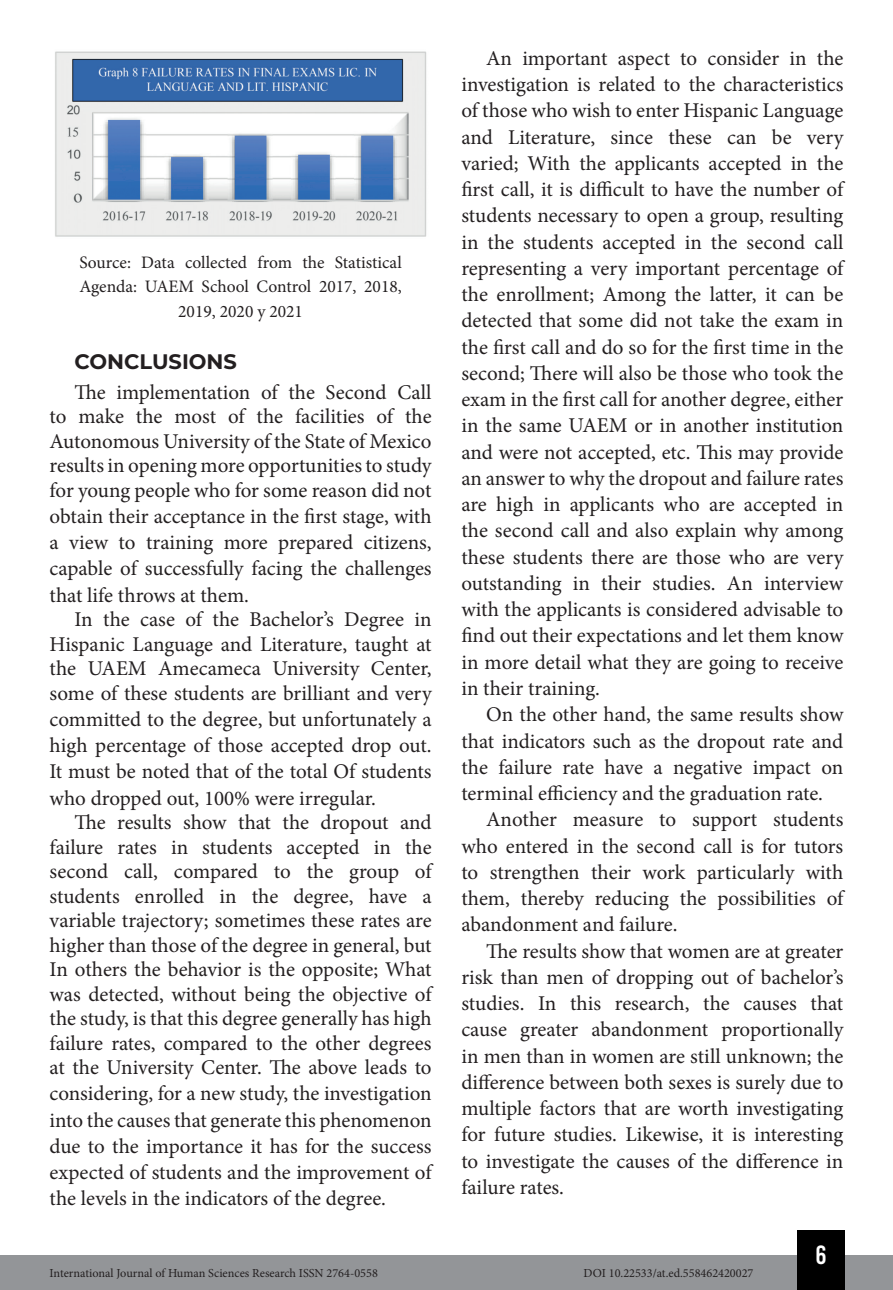
<style>
.page{position:relative;width:893px;height:1290px;background:#fff}
.page>*{position:absolute;margin:0;border:0;box-sizing:border-box;transform-origin:0 0}
.t1{font:26.25px "Bebas Kai";color:#fff}
.TXT{font:21px/26.2px "Minion Pro";color:#231f20;text-align:justify}
.TITULO{font:700 21px "Montserrat";color:#231f20}
.INFO{font:17.5px/24.5px "Minion Pro";color:#231f20;text-align:center}
.t2{font:12.25px "Minion Pro";color:#231f20}
</style>
<div class="page">
<div style="left:0;top:1255px;width:893px;height:35px;background:#939598"></div>
<div style="left:797px;top:1230px;width:48px;height:60px;background:#000"></div>
<img style="left:55px;top:51px;width:372px;height:186px">
<p class="INFO" style="left:79px;top:250px;width:324px">Source: Data collected from the Statistical<br>Agenda: UAEM School Control 2017, 2018,<br>2019, 2020 y 2021</p>
<p class="TITULO" style="left:74px;top:346px;width:164px">CONCLUSIONS</p>
<p class="TXT" style="left:50px;top:379px;width:384px;line-height:25.4px;text-indent:25px">The implementation of the Second Call to make the most of the facilities of the Autonomous University of the State of Mexico results in opening more opportunities to study for young people who for some reason did not obtain their acceptance in the first stage, with a view to training more prepared citizens, capable of successfully facing the challenges that life throws at them.</p>
<p class="TXT" style="left:50px;top:607px;width:384px;line-height:25.6px;text-indent:25px">In the case of the Bachelor’s Degree in Hispanic Language and Literature, taught at the UAEM Amecameca University Center, some of these students are brilliant and very committed to the degree, but unfortunately a high percentage of those accepted drop out.<br>It must be noted that of the total Of students who dropped out, 100% were irregular.</p>
<p class="TXT" style="left:50px;top:810px;width:384px;line-height:25px;text-indent:25px">The results show that the dropout and failure rates in students accepted in the second call, compared to the group of students enrolled in the degree, have a variable trajectory; sometimes these rates are higher than those of the degree in general, but In others the behavior is the opposite; What was detected, without being the objective of the study, is that this degree generally has high failure rates, compared to the other degrees at the University Center. The above leads to considering, for a new study, the investigation into the causes that generate this phenomenon due to the importance it has for the success expected of students and the improvement of the levels in the indicators of the degree.</p>
<p class="TXT" style="left:461px;top:45px;width:384px;text-indent:25px">An important aspect to consider in the investigation is related to the characteristics of those who wish to enter Hispanic Language and Literature, since these can be very varied; With the applicants accepted in the first call, it is difficult to have the number of students necessary to open a group, resulting in the students accepted in the second call representing a very important percentage of the enrollment; Among the latter, it can be detected that some did not take the exam in the first call and do so for the first time in the second; There will also be those who took the exam in the first call for another degree, either in the same UAEM or in another institution and were not accepted, etc. This may provide an answer to why the dropout and failure rates are high in applicants who are accepted in the second call and also explain why among these students there are those who are very outstanding in their studies. An interview with the applicants is considered advisable to find out their expectations and let them know in more detail what they are going to receive in their training.</p>
<p class="TXT" style="left:461px;top:701px;width:384px;text-indent:25px">On the other hand, the same results show that indicators such as the dropout rate and the failure rate have a negative impact on terminal efficiency and the graduation rate.</p>
<p class="TXT" style="left:461px;top:806px;width:383px;text-indent:25px">Another measure to support students who entered in the second call is for tutors to strengthen their work particularly with them, thereby reducing the possibilities of abandonment and failure.</p>
<p class="TXT" style="left:461px;top:938px;width:384px;text-indent:25px">The results show that women are at greater risk than men of dropping out of bachelor’s studies. In this research, the causes that cause greater abandonment proportionally in men than in women are still unknown; the difference between both sexes is surely due to multiple factors that are worth investigating for future studies. Likewise, it is interesting to investigate the causes of the difference in failure rates.</p>
<p class="t1" style="left:815px;top:1241px;width:13px">6</p>
<p class="t2" style="left:50px;top:1265px;width:330px">International Journal of Human Sciences Research ISSN 2764-0558</p>
<p class="t2" style="left:584px;top:1265px;width:171px">DOI 10.22533/at.ed.558462420027</p>
</div>
